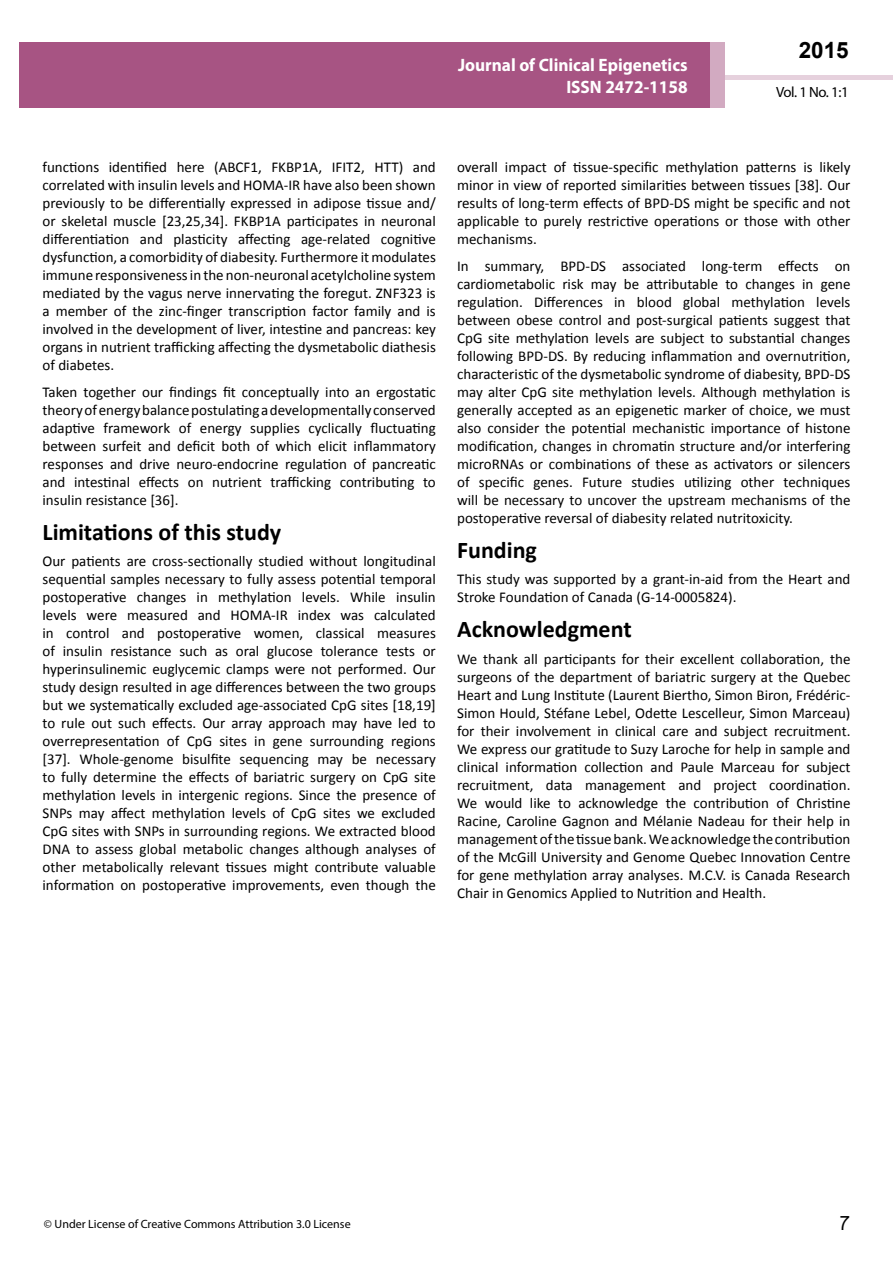
<style>
.page{position:relative;width:893px;height:1263px;background:#fff}
.page>*{position:absolute;margin:0;border:0;box-sizing:border-box;transform-origin:0 0}
.t1{font:25.5px "Tunga";color:#000}
.t2{font:700 24px "Calibri";color:#000}
.t3{font:700 22.5px "Arial";color:#000}
.t4{font:700 18px/21.6px "Myriad Pro";color:#fff;text-align:right;scale:.96 1}
.t5{font:15px/18px "Calibri";color:#000;text-align:justify}
.t6{font:14.85px "Myriad Pro";color:#000}
.t7{font:12px "Myriad Pro";color:#000}
</style>
<div class="page">
<hr style="left:725px;top:75px;width:168px;height:4px;background:#e6d1dd">
<div style="left:709px;top:42px;width:16px;height:66px;background:#d2aac1"></div>
<div style="left:19px;top:42px;width:690px;height:66px;background:#a75483"></div>
<p class="t4" style="left:458px;top:54px;width:241px">Journal of Clinical Epigenetics<br>ISSN 2472-1158</p>
<h3 class="t3" style="left:799px;top:35px;width:52px">2015</h3>
<p class="t6" style="left:776px;top:83px;width:74px">Vol. 1 No. 1:1</p>
<p class="t5" style="left:43px;top:158px;width:395px">functions identified here (ABCF1, FKBP1A, IFIT2, HTT) and correlated with insulin levels and HOMA-IR have also been shown previously to be differentially expressed in adipose tissue and/ or skeletal muscle [23,25,34]. FKBP1A participates in neuronal differentiation and plasticity affecting age-related cognitive dysfunction, a comorbidity of diabesity. Furthermore it modulates immune responsiveness in the non-neuronal acetylcholine system mediated by the vagus nerve innervating the foregut. ZNF323 is a member of the zinc-finger transcription factor family and is involved in the development of liver, intestine and pancreas: key organs in nutrient trafficking affecting the dysmetabolic diathesis of diabetes.</p>
<p class="t5" style="left:43px;top:383px;width:395px">Taken together our findings fit conceptually into an ergostatic theory of energy balance postulating a developmentally conserved adaptive framework of energy supplies cyclically fluctuating between surfeit and deficit both of which elicit inflammatory responses and drive neuro-endocrine regulation of pancreatic and intestinal effects on nutrient trafficking contributing to insulin resistance [36].</p>
<h2 class="t2" style="left:43px;top:517px;width:240px">Limitations of this study</h2>
<p class="t5" style="left:43px;top:552px;width:395px">Our patients are cross-sectionally studied without longitudinal sequential samples necessary to fully assess potential temporal postoperative changes in methylation levels. While insulin levels were measured and HOMA-IR index was calculated in control and postoperative women, classical measures of insulin resistance such as oral glucose tolerance tests or hyperinsulinemic euglycemic clamps were not performed. Our study design resulted in age differences between the two groups but we systematically excluded age-associated CpG sites [18,19] to rule out such effects. Our array approach may have led to overrepresentation of CpG sites in gene surrounding regions [37]. Whole-genome bisulfite sequencing may be necessary to fully determine the effects of bariatric surgery on CpG site methylation levels in intergenic regions. Since the presence of SNPs may affect methylation levels of CpG sites we excluded CpG sites with SNPs in surrounding regions. We extracted blood DNA to assess global metabolic changes although analyses of other metabolically relevant tissues might contribute valuable information on postoperative improvements, even though the</p>
<p class="t5" style="left:457px;top:158px;width:395px">overall impact of tissue-specific methylation patterns is likely minor in view of reported similarities between tissues [38]. Our results of long-term effects of BPD-DS might be specific and not applicable to purely restrictive operations or those with other mechanisms.</p>
<p class="t5" style="left:457px;top:257px;width:395px">In summary, BPD-DS associated long-term effects on cardiometabolic risk may be attributable to changes in gene regulation. Differences in blood global methylation levels between obese control and post-surgical patients suggest that CpG site methylation levels are subject to substantial changes following BPD-DS. By reducing inflammation and overnutrition, characteristic of the dysmetabolic syndrome of diabesity, BPD-DS may alter CpG site methylation levels. Although methylation is generally accepted as an epigenetic marker of choice, we must also consider the potential mechanistic importance of histone modification, changes in chromatin structure and/or interfering microRNAs or combinations of these as activators or silencers of specific genes. Future studies utilizing other techniques will be necessary to uncover the upstream mechanisms of the postoperative reversal of diabesity related nutritoxicity.</p>
<h2 class="t2" style="left:457px;top:535px;width:81px">Funding</h2>
<p class="t5" style="left:457px;top:570px;width:395px">This study was supported by a grant-in-aid from the Heart and<br>Stroke Foundation of Canada (G-14-0005824).</p>
<h2 class="t2" style="left:457px;top:614px;width:176px">Acknowledgment</h2>
<p class="t5" style="left:457px;top:650px;width:395px">We thank all participants for their excellent collaboration, the surgeons of the department of bariatric surgery at the Quebec Heart and Lung Institute (Laurent Biertho, Simon Biron, Frédéric-Simon Hould, Stéfane Lebel, Odette Lescelleur, Simon Marceau) for their involvement in clinical care and subject recruitment.<br>We express our gratitude to Suzy Laroche for help in sample and clinical information collection and Paule Marceau for subject recruitment, data management and project coordination.<br>We would like to acknowledge the contribution of Christine Racine, Caroline Gagnon and Mélanie Nadeau for their help in management of the tissue bank. We acknowledge the contribution of the McGill University and Genome Quebec Innovation Centre for gene methylation array analyses. M.C.V. is Canada Research Chair in Genomics Applied to Nutrition and Health.</p>
<p class="t7" style="left:44px;top:1217px;width:308px">© Under License of Creative Commons Attribution 3.0 License</p>
<h1 class="t1" style="left:839px;top:1206px;width:11px">7</h1>
</div>
